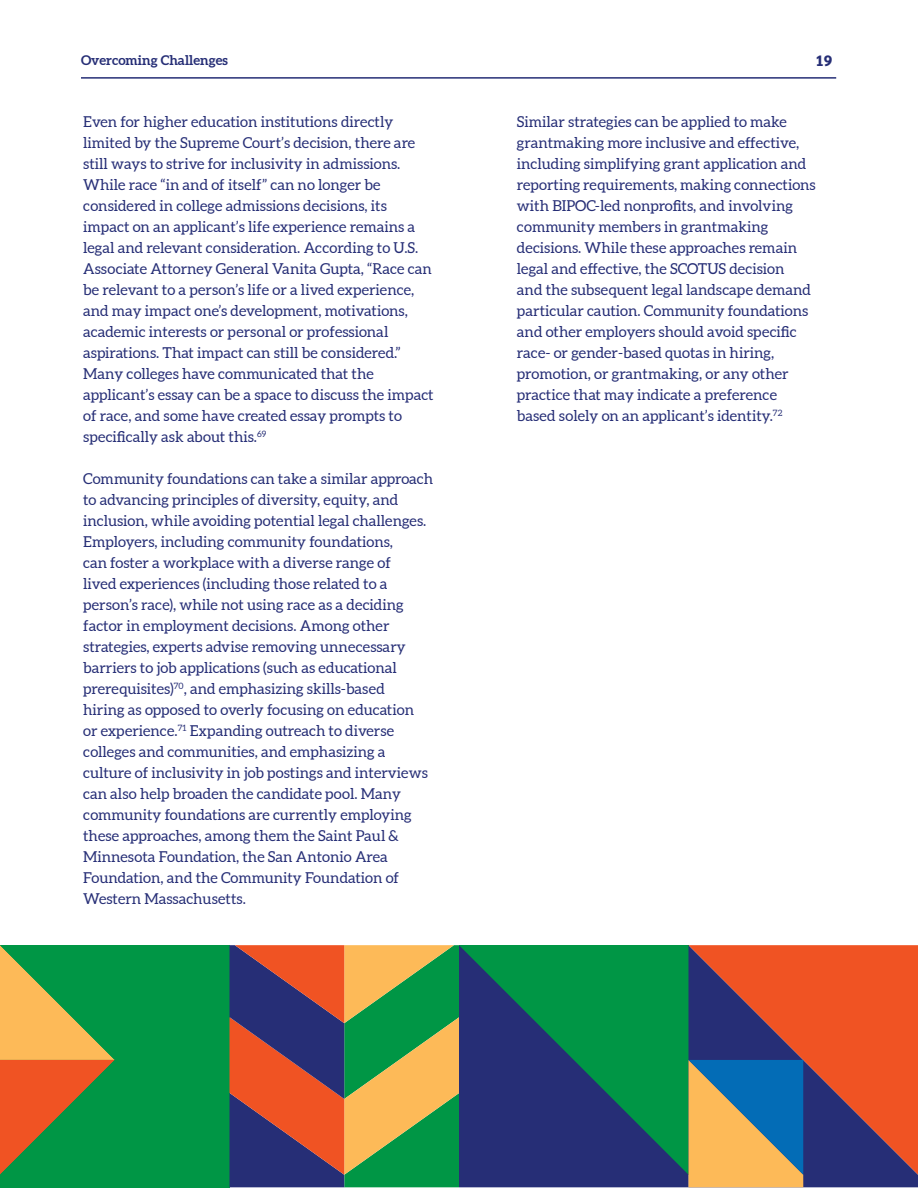
<style>
.page{position:relative;width:918px;height:1188px;background:#fff}
.page>*{position:absolute;margin:0;border:0;box-sizing:border-box;transform-origin:0 0}
.t1{font:15px/21px "Aleo";color:#262e76}
.t2{font:800 15px "Sarabun";color:#262e76}
.t3{font:700 13.5px "Aleo";color:#262e76}
</style>
<div class="page">
<hr style="left:81px;top:77px;width:755px;height:2px;background:#262e76">
<svg style="left:459px;top:945px;width:230px;height:242px;background:#145f5e"></svg>
<div style="left:0;top:945px;width:229px;height:242px;background:#009645"></div>
<svg style="left:0;top:945px;width:115px;height:230px"></svg>
<svg style="left:803px;top:1175px;width:115px;height:12px"></svg>
<svg style="left:689px;top:945px;width:229px;height:230px;background:#ac473f"></svg>
<svg style="left:689px;top:1060px;width:114px;height:127px;background:#8d9781"></svg>
<svg style="left:229px;top:945px;width:230px;height:242px;background:#7d734f"></svg>
<p class="t3" style="left:81px;top:52px;width:148px">Overcoming Challenges</p>
<p class="t2" style="left:815px;top:52px;width:19px">19</p>
<p class="t1" style="left:83px;top:112px;width:352px">Even for higher education institutions directly limited by the Supreme Court’s decision, there are still ways to strive for inclusivity in admissions.<br>While race “in and of itself” can no longer be considered in college admissions decisions, its impact on an applicant’s life experience remains a legal and relevant consideration. According to U.S.<br>Associate Attorney General Vanita Gupta, “Race can be relevant to a person’s life or a lived experience, and may impact one’s development, motivations, academic interests or personal or professional aspirations. That impact can still be considered.” Many colleges have communicated that the applicant’s essay can be a space to discuss the impact of race, and some have created essay prompts to specifically ask about this.<sup>69</sup></p>
<p class="t1" style="left:83px;top:469px;width:351px">Community foundations can take a similar approach to advancing principles of diversity, equity, and inclusion, while avoiding potential legal challenges.<br>Employers, including community foundations,<br>can foster a workplace with a diverse range of<br>lived experiences (including those related to a person’s race), while not using race as a deciding factor in employment decisions. Among other strategies, experts advise removing unnecessary barriers to job applications (such as educational prerequisites)<sup>70</sup>, and emphasizing skills-based<br>hiring as opposed to overly focusing on education<br>or experience.<sup>71</sup> Expanding outreach to diverse colleges and communities, and emphasizing a culture of inclusivity in job postings and interviews can also help broaden the candidate pool. Many community foundations are currently employing these approaches, among them the Saint Paul &amp; Minnesota Foundation, the San Antonio Area Foundation, and the Community Foundation of Western Massachusetts.</p>
<p class="t1" style="left:517px;top:112px;width:300px">Similar strategies can be applied to make grantmaking more inclusive and effective, including simplifying grant application and reporting requirements, making connections with BIPOC-led nonprofits, and involving community members in grantmaking decisions. While these approaches remain legal and effective, the SCOTUS decision<br>and the subsequent legal landscape demand particular caution. Community foundations and other employers should avoid specific race- or gender-based quotas in hiring, promotion, or grantmaking, or any other practice that may indicate a preference based solely on an applicant’s identity.<sup>72</sup></p>
</div>
